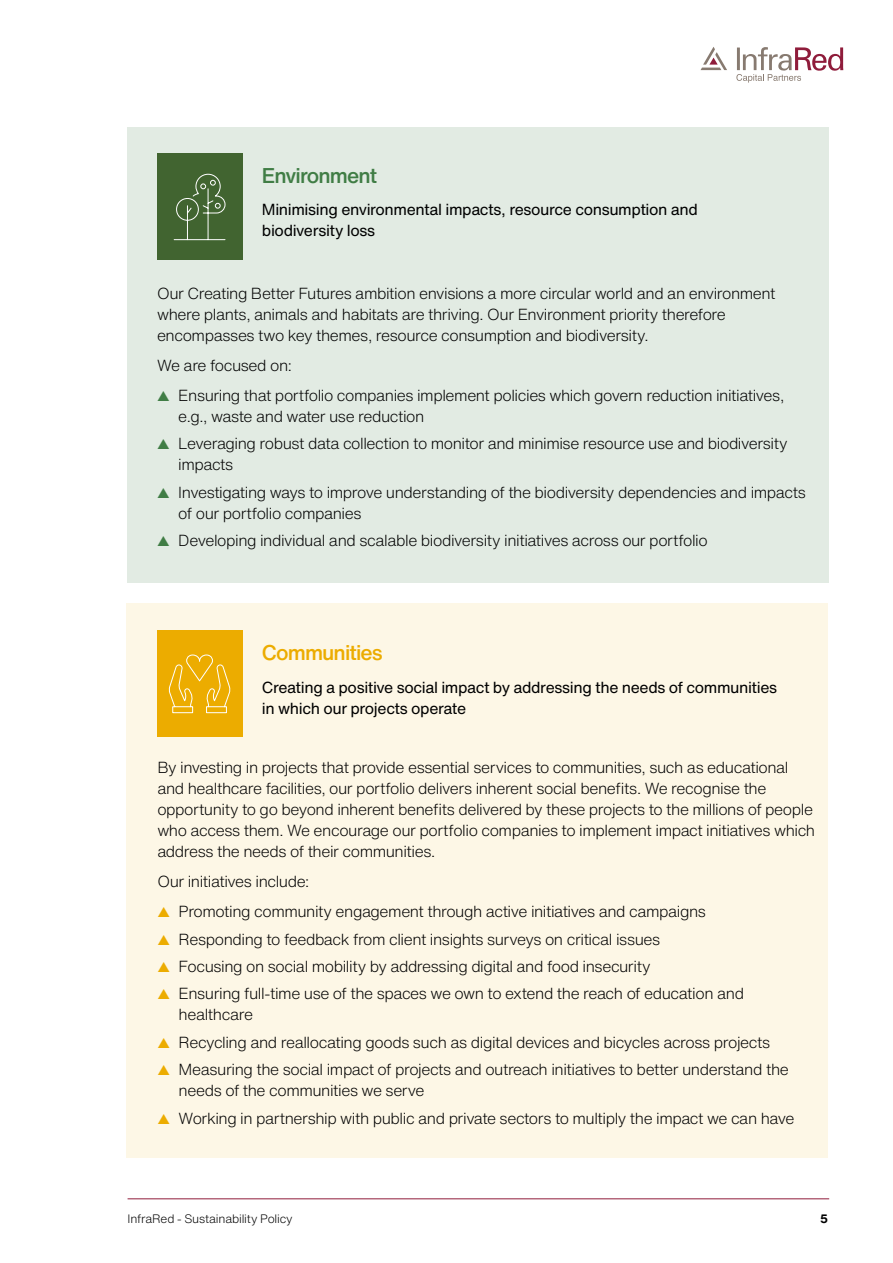
<style>
.page{position:relative;width:893px;height:1263px;background:#fff}
.page>*{position:absolute;margin:0;border:0;box-sizing:border-box;transform-origin:0 0}
.t1{font:500 21px "Helvetica Now Text";letter-spacing:-.045em;color:#407d45}
.t2{font:500 21px "Helvetica Now Text";letter-spacing:-.045em;color:#ecac00}
.t3{font:300 15.75px/21px "Helvetica Now Text";letter-spacing:-.03em;color:#000}
.t4{font:15.75px/21px "Helvetica Now Text";letter-spacing:-.025em;color:#000}
.t5{font:300 12px "Helvetica Now Text";letter-spacing:-.015em;color:#000}
.t6{font:700 12px "Helvetica Now Text";color:#000}
.s1{color:#407d45}
.s2{color:#ecac00}
</style>
<div class="page">
<svg style="left:701px;top:47px;width:26px;height:23px"></svg>
<svg style="left:736px;top:47px;width:107px;height:36px"></svg>
<hr style="left:128px;top:1198px;width:701px;height:1px;background:#8f1c3b">
<div style="left:126px;top:603px;width:702px;height:554px;background:#fdf7e6"></div>
<div style="left:128px;top:128px;width:701px;height:455px;background:#e2ebe3"></div>
<div style="left:157px;top:154px;width:85px;height:106px;background:#416430"></div>
<svg style="left:173px;top:174px;width:53px;height:66px"></svg>
<div style="left:157px;top:631px;width:85px;height:106px;background:#ecac00"></div>
<svg style="left:168px;top:654px;width:63px;height:59px"></svg>
<h1 class="t1" style="left:262px;top:159px;width:117px">Environment</h1>
<p class="t4" style="left:262px;top:199px;width:437px">Minimising environmental impacts, resource consumption and biodiversity loss</p>
<p class="t3" style="left:157px;top:282px;width:620px">Our Creating Better Futures ambition envisions a more circular world and an environment where plants, animals and habitats are thriving. Our Environment priority therefore encompasses two key themes, resource consumption and biodiversity.</p>
<p class="t3" style="left:157px;top:354px;width:136px">We are focused on:</p>
<p class="t3" style="left:178px;top:384px;width:607px;text-indent:-21px"><span class="s1">▲</span> Ensuring that portfolio companies implement policies which govern reduction initiatives, e.g., waste and water use reduction</p>
<p class="t3" style="left:178px;top:433px;width:611px;text-indent:-21px"><span class="s1">▲</span> Leveraging robust data collection to monitor and minimise resource use and biodiversity impacts</p>
<p class="t3" style="left:178px;top:481px;width:629px;text-indent:-21px"><span class="s1">▲</span> Investigating ways to improve understanding of the biodiversity dependencies and impacts of our portfolio companies</p>
<p class="t3" style="left:157px;top:529px;width:552px"><span class="s1">▲</span> Developing individual and scalable biodiversity initiatives across our portfolio</p>
<h1 class="t2" style="left:262px;top:637px;width:122px">Communities</h1>
<p class="t4" style="left:262px;top:676px;width:517px">Creating a positive social impact by addressing the needs of communities in which our projects operate</p>
<p class="t3" style="left:157px;top:757px;width:659px">By investing in projects that provide essential services to communities, such as educational and healthcare facilities, our portfolio delivers inherent social benefits. We recognise the opportunity to go beyond inherent benefits delivered by these projects to the millions of people who access them. We encourage our portfolio companies to implement impact initiatives which address the needs of their communities.</p>
<p class="t3" style="left:157px;top:870px;width:153px">Our initiatives include:</p>
<p class="t3" style="left:157px;top:901px;width:550px"><span class="s2">▲</span> Promoting community engagement through active initiatives and campaigns</p>
<p class="t3" style="left:157px;top:928px;width:504px"><span class="s2">▲</span> Responding to feedback from client insights surveys on critical issues</p>
<p class="t3" style="left:157px;top:955px;width:495px"><span class="s2">▲</span> Focusing on social mobility by addressing digital and food insecurity</p>
<p class="t3" style="left:179px;top:983px;width:567px;text-indent:-21px"><span class="s2">▲</span> Ensuring full-time use of the spaces we own to extend the reach of education and healthcare</p>
<p class="t3" style="left:157px;top:1031px;width:614px"><span class="s2">▲</span> Recycling and reallocating goods such as digital devices and bicycles across projects</p>
<p class="t3" style="left:179px;top:1058px;width:612px;text-indent:-21px"><span class="s2">▲</span> Measuring the social impact of projects and outreach initiatives to better understand the needs of the communities we serve</p>
<p class="t3" style="left:157px;top:1107px;width:639px"><span class="s2">▲</span> Working in partnership with public and private sectors to multiply the impact we can have</p>
<p class="t5" style="left:128px;top:1209px;width:167px">InfraRed - Sustainability Policy</p>
<p class="t6" style="left:820px;top:1209px;width:9px">5</p>
</div>
